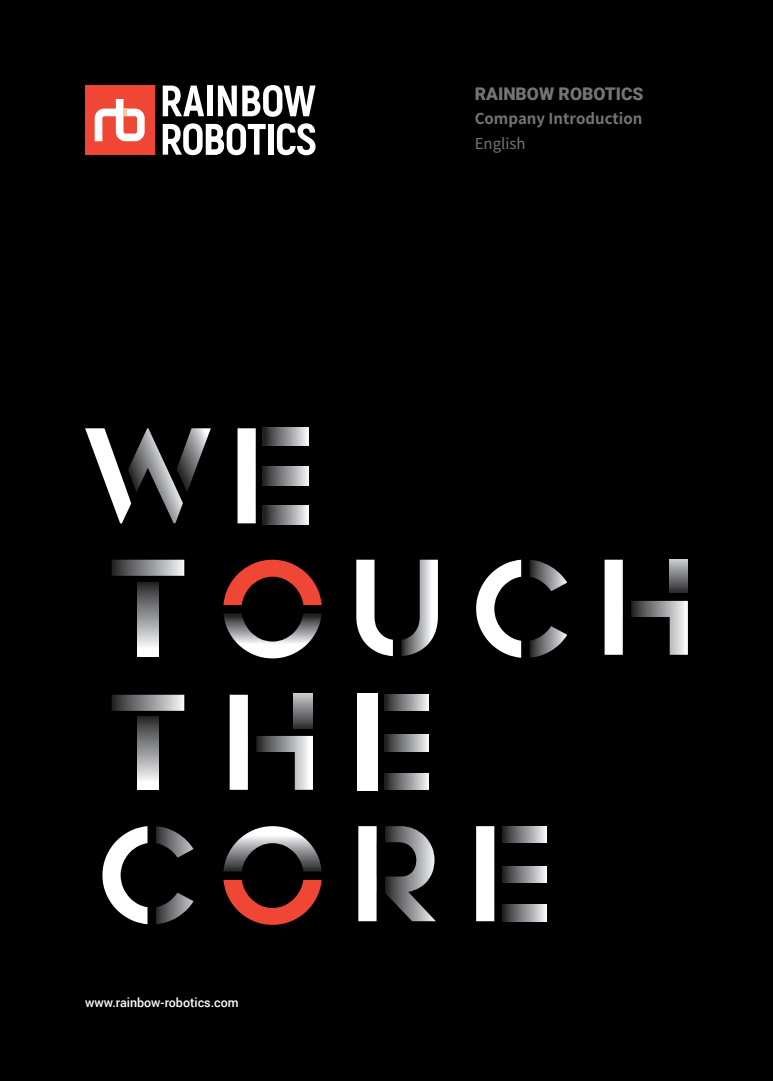
<style>
.page{position:relative;width:773px;height:1081px;background:#fff}
.page>*{position:absolute;margin:0;border:0;box-sizing:border-box;transform-origin:0 0}
.t1{font:900 17.5px "Roboto";color:#757575}
.t2{font:700 15px "Noto Sans CJ Kkr";color:#757575}
.t3{font:15px "Noto Sans CJ Kkr";color:#757575}
.t4{font:500 12.5px "Roboto";color:#fff}
</style>
<div class="page">
<div style="left:0;top:0;width:772px;height:1081px;background:#000"></div>
<div style="left:85px;top:86px;width:69px;height:69px;background:#ef4635"></div>
<svg style="left:95px;top:99px;width:50px;height:42px"></svg>
<svg style="left:163px;top:86px;width:41px;height:30px"></svg>
<div style="left:207px;top:86px;width:5px;height:30px;background:#fff"></div>
<svg style="left:218px;top:85px;width:97px;height:32px"></svg>
<div style="left:268px;top:124px;width:5px;height:31px;background:#fff"></div>
<svg style="left:277px;top:123px;width:38px;height:32px"></svg>
<svg style="left:163px;top:123px;width:103px;height:32px"></svg>
<div style="left:476px;top:826px;width:18px;height:95px;background:#fff"></div>
<svg style="left:476px;top:560px;width:45px;height:98px"></svg>
<svg style="left:529px;top:560px;width:38px;height:31px"></svg>
<svg style="left:529px;top:626px;width:38px;height:32px"></svg>
<svg style="left:85px;top:428px;width:126px;height:95px"></svg>
<svg style="left:102px;top:826px;width:45px;height:98px"></svg>
<svg style="left:156px;top:826px;width:37px;height:31px"></svg>
<svg style="left:156px;top:892px;width:37px;height:32px"></svg>
<svg style="left:112px;top:695px;width:72px;height:16px"></svg>
<svg style="left:112px;top:560px;width:72px;height:16px"></svg>
<div style="left:138px;top:583px;width:20px;height:73px;background:linear-gradient(to bottom,#2b2c2e,#fff)"></div>
<div style="left:138px;top:717px;width:20px;height:73px;background:linear-gradient(to bottom,#2c2c2f,#fff)"></div>
<div style="left:358px;top:826px;width:18px;height:95px;background:#fff"></div>
<svg style="left:385px;top:826px;width:51px;height:95px"></svg>
<div style="left:357px;top:693px;width:21px;height:98px;background:#fff"></div>
<div style="left:385px;top:734px;width:43px;height:17px;background:linear-gradient(to right,#272729,#f1f2f5)"></div>
<div style="left:385px;top:695px;width:43px;height:16px;background:linear-gradient(to right,#272729,#f1f3f6)"></div>
<div style="left:385px;top:773px;width:43px;height:17px;background:linear-gradient(to right,#272729,#f1f3f6)"></div>
<div style="left:502px;top:866px;width:44px;height:16px;background:linear-gradient(to right,#222224,#eeeff2)"></div>
<div style="left:502px;top:826px;width:44px;height:16px;background:linear-gradient(to right,#222224,#eeeff2)"></div>
<div style="left:502px;top:905px;width:44px;height:16px;background:linear-gradient(to right,#222224,#eeeff2)"></div>
<svg style="left:356px;top:560px;width:37px;height:96px"></svg>
<svg style="left:401px;top:560px;width:37px;height:96px"></svg>
<svg style="left:237px;top:428px;width:19px;height:95px;background:#f3f3f3"></svg>
<div style="left:263px;top:467px;width:46px;height:19px;background:linear-gradient(to right,#272729,#f0f1f4)"></div>
<svg style="left:263px;top:427px;width:46px;height:19px"></svg>
<div style="left:264px;top:428px;width:43px;height:16px;background:linear-gradient(to right,#262628,#f0f2f5)"></div>
<div style="left:263px;top:506px;width:46px;height:18px;background:#fafafa"></div>
<div style="left:264px;top:507px;width:43px;height:16px;background:linear-gradient(to right,#262628,#f0f2f5)"></div>
<svg style="left:223px;top:826px;width:98px;height:45px"></svg>
<svg style="left:223px;top:880px;width:98px;height:45px"></svg>
<svg style="left:256px;top:736px;width:57px;height:54px"></svg>
<div style="left:230px;top:695px;width:18px;height:95px;background:#fff"></div>
<svg style="left:223px;top:560px;width:98px;height:45px"></svg>
<svg style="left:223px;top:613px;width:98px;height:45px"></svg>
<svg style="left:631px;top:601px;width:56px;height:54px"></svg>
<div style="left:669px;top:560px;width:18px;height:32px;background:linear-gradient(to bottom,#c7c9cd,#353537)"></div>
<div style="left:293px;top:693px;width:20px;height:36px;background:linear-gradient(to bottom,#cbcdd1,#313133)"></div>
<div style="left:604px;top:560px;width:18px;height:95px;background:#fff"></div>
<h1 class="t1" style="left:474px;top:82px;width:170px">RAINBOW ROBOTICS</h1>
<p class="t2" style="left:474px;top:110px;width:169px">Company Introduction</p>
<p class="t3" style="left:474px;top:135px;width:52px">English</p>
<p class="t4" style="left:85px;top:993px;width:155px">www.rainbow-robotics.com</p>
</div>
